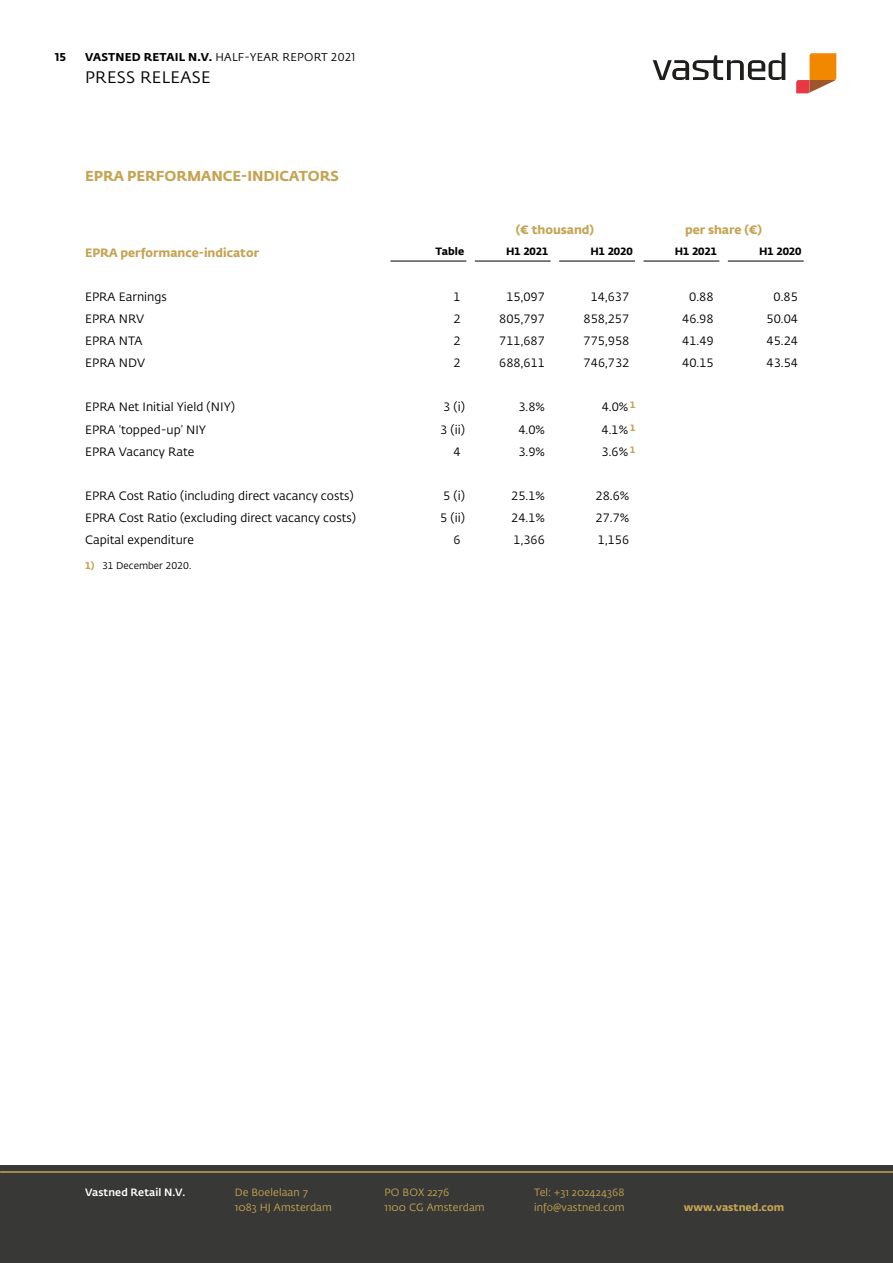
<style>
.page{position:relative;width:893px;height:1263px;background:#fff}
.page>*{position:absolute;margin:0;border:0;box-sizing:border-box;transform-origin:0 0}
.t1{font:16.5px "Fedra Sans Std";letter-spacing:.02em;color:#000}
.t2{font:700 14.25px "Fedra Sans Std";color:#c5a352}
.t3{font:12px "Fedra Sans Std";color:#000}
.t4{font:700 12px "Fedra Sans Std";color:#c5a352}
.t5{font:11.25px "Fedra Sans Std";letter-spacing:.02em;color:#000}
.t6{font:700 11.25px "Fedra Sans Std";color:#000}
.t7{font:10.5px/15px "Fedra Sans Std";letter-spacing:.01em;color:#c5a352}
.t8{font:700 10.5px "Fedra Sans Std";color:#000}
.t9{font:500 10.5px "Fedra Sans Std";letter-spacing:.01em;color:#fff}
.t10{font:700 10.5px "Fedra Sans Std";color:#c5a352}
.t11{font:9.75px "Fedra Sans Std";color:#000}
.s1{font-weight:700}
.s2{font-weight:700;color:#c5a352}
</style>
<div class="page">
<div style="left:0;top:1165px;width:893px;height:98px;background:#383936"></div>
<hr style="left:0;top:1171px;width:893px;height:2px;background:#c5a352">
<svg style="left:653px;top:53px;width:132px;height:27px"></svg>
<svg style="left:796px;top:53px;width:40px;height:40px"></svg>
<hr style="left:390px;top:261px;width:76px;height:1px;background:#000">
<hr style="left:475px;top:261px;width:76px;height:1px;background:#000">
<hr style="left:559px;top:261px;width:76px;height:1px;background:#000">
<hr style="left:643px;top:261px;width:76px;height:1px;background:#000">
<hr style="left:728px;top:261px;width:76px;height:1px;background:#000">
<p class="t6" style="left:55px;top:50px;width:12px">15</p>
<p class="t5" style="left:85px;top:51px;width:272px"><span class="s1">VASTNED RETAIL N.V.</span> HALF-YEAR REPORT 2021</p>
<h1 class="t1" style="left:85px;top:68px;width:127px">PRESS RELEASE</h1>
<p class="t2" style="left:85px;top:167px;width:255px">EPRA PERFORMANCE-INDICATORS</p>
<p class="t4" style="left:516px;top:222px;width:80px">(€ thousand)</p>
<p class="t4" style="left:685px;top:222px;width:78px">per share (€)</p>
<p class="t4" style="left:85px;top:245px;width:176px">EPRA performance-indicator</p>
<p class="t8" style="left:436px;top:245px;width:30px">Table</p>
<p class="t8" style="left:506px;top:245px;width:44px">H1 2021</p>
<p class="t8" style="left:590px;top:245px;width:44px">H1 2020</p>
<p class="t8" style="left:675px;top:245px;width:44px">H1 2021</p>
<p class="t8" style="left:759px;top:245px;width:44px">H1 2020</p>
<p class="t3" style="left:85px;top:289px;width:83px">EPRA Earnings</p>
<p class="t3" style="left:453px;top:289px;width:9px">1</p>
<p class="t3" style="left:506px;top:289px;width:40px">15,097</p>
<p class="t3" style="left:591px;top:289px;width:40px">14,637</p>
<p class="t3" style="left:689px;top:289px;width:26px">0.88</p>
<p class="t3" style="left:774px;top:289px;width:26px">0.85</p>
<p class="t3" style="left:85px;top:311px;width:61px">EPRA NRV</p>
<p class="t3" style="left:453px;top:311px;width:9px">2</p>
<p class="t3" style="left:499px;top:311px;width:47px">805,797</p>
<p class="t3" style="left:583px;top:311px;width:47px">858,257</p>
<p class="t3" style="left:682px;top:311px;width:33px">46.98</p>
<p class="t3" style="left:766px;top:311px;width:33px">50.04</p>
<p class="t3" style="left:85px;top:334px;width:59px">EPRA NTA</p>
<p class="t3" style="left:453px;top:334px;width:9px">2</p>
<p class="t3" style="left:499px;top:334px;width:47px">711,687</p>
<p class="t3" style="left:584px;top:334px;width:47px">775,958</p>
<p class="t3" style="left:682px;top:334px;width:33px">41.49</p>
<p class="t3" style="left:766px;top:334px;width:33px">45.24</p>
<p class="t3" style="left:85px;top:356px;width:61px">EPRA NDV</p>
<p class="t3" style="left:453px;top:356px;width:9px">2</p>
<p class="t3" style="left:499px;top:356px;width:47px">688,611</p>
<p class="t3" style="left:584px;top:356px;width:47px">746,732</p>
<p class="t3" style="left:682px;top:356px;width:33px">40.15</p>
<p class="t3" style="left:766px;top:356px;width:33px">43.54</p>
<p class="t3" style="left:85px;top:400px;width:151px">EPRA Net Initial Yield (NIY)</p>
<p class="t3" style="left:443px;top:400px;width:23px">3 (i)</p>
<p class="t3" style="left:518px;top:400px;width:28px">3.8%</p>
<p class="t3" style="left:602px;top:400px;width:36px">4.0% <sup>1</sup></p>
<p class="t3" style="left:85px;top:422px;width:123px">EPRA ‘topped-up’ NIY</p>
<p class="t3" style="left:440px;top:422px;width:26px">3 (ii)</p>
<p class="t3" style="left:518px;top:422px;width:28px">4.0%</p>
<p class="t3" style="left:602px;top:422px;width:36px">4.1% <sup>1</sup></p>
<p class="t3" style="left:85px;top:444px;width:111px">EPRA Vacancy Rate</p>
<p class="t3" style="left:453px;top:444px;width:9px">4</p>
<p class="t3" style="left:518px;top:444px;width:28px">3.9%</p>
<p class="t3" style="left:602px;top:444px;width:36px">3.6% <sup>1</sup></p>
<p class="t3" style="left:85px;top:488px;width:270px">EPRA Cost Ratio (including direct vacancy costs)</p>
<p class="t3" style="left:443px;top:488px;width:23px">5 (i)</p>
<p class="t3" style="left:511px;top:488px;width:35px">25.1%</p>
<p class="t3" style="left:595px;top:488px;width:35px">28.6%</p>
<p class="t3" style="left:85px;top:511px;width:273px">EPRA Cost Ratio (excluding direct vacancy costs)</p>
<p class="t3" style="left:440px;top:511px;width:26px">5 (ii)</p>
<p class="t3" style="left:511px;top:511px;width:35px">24.1%</p>
<p class="t3" style="left:595px;top:511px;width:35px">27.7%</p>
<p class="t3" style="left:85px;top:533px;width:111px">Capital expenditure</p>
<p class="t3" style="left:453px;top:533px;width:9px">6</p>
<p class="t3" style="left:514px;top:533px;width:33px">1,366</p>
<p class="t3" style="left:598px;top:533px;width:33px">1,156</p>
<p class="t11" style="left:85px;top:560px;width:108px"><span class="s2">1)</span> 31 December 2020.</p>
<p class="t9" style="left:85px;top:1186px;width:102px">Vastned Retail N.V.</p>
<p class="t7" style="left:235px;top:1185px;width:99px">De Boelelaan 7<br>1083 HJ Amsterdam</p>
<p class="t7" style="left:384px;top:1185px;width:102px">PO BOX 2276<br>1100 CG Amsterdam</p>
<p class="t7" style="left:534px;top:1185px;width:92px">Tel: +31 202424368 info@vastned.com</p>
<p class="t10" style="left:684px;top:1201px;width:102px">www.vastned.com</p>
</div>
